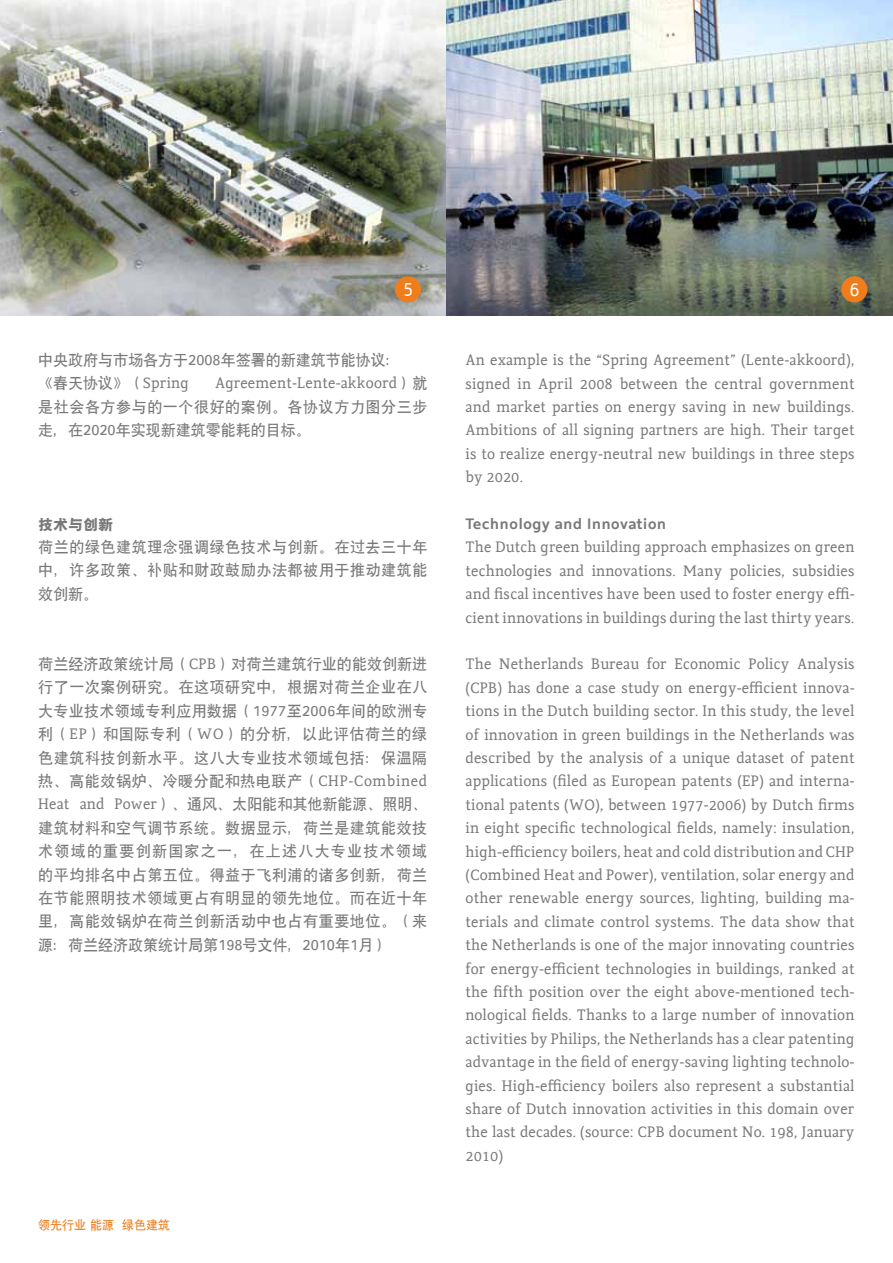
<style>
.page{position:relative;width:893px;height:1263px;background:#fff}
.page>*{position:absolute;margin:0;border:0;box-sizing:border-box;transform-origin:0 0}
.t1{font:18px "Holland Sans";color:#fff}
.t2{font:15px/23.4px "Holland Serif";color:#797979;text-align:justify}
.t3{font:15px/23.4px "SIL Hei Med Jian";letter-spacing:.04em;color:#797979;text-align:justify}
.t4{font:15px/23.4px "SIL Hei Med Jian";color:#797979}
.t5{font:700 15px "Holland Sans";color:#797979}
.t6{font:15px "H Yb 9 gj";color:#797979}
.t7{font:12px "SIL Hei Med Jian";color:#ef7d1b}
.s1{font-family:"Holland Serif"}
.s2{font-family:"SIL Hei Med Jian"}
</style>
<div class="page">
<img style="left:0;top:0;width:893px;height:316px">
<div style="left:395px;top:276px;width:26px;height:26px;background:#ef7d1b;border-radius:50%"></div>
<div style="left:841px;top:276px;width:26px;height:26px;background:#ef7d1b;border-radius:50%"></div>
<p class="t1" style="left:403px;top:274px;width:11px">5</p>
<p class="t1" style="left:850px;top:276px;width:11px">6</p>
<p class="t4" style="left:38px;top:347px;width:364px">中央政府与市场各方于2008年签署的新建筑节能协议：《春天协议》（<span class="s1">Spring</span></p>
<p class="t2" style="left:215px;top:370px;width:214px">Agreement-Lente-akkoord<span class="s2">）就</span></p>
<p class="t3" style="left:38px;top:394px;width:391px">是社会各方参与的一个很好的案例。各协议方力图分三步走，在2020年实现新建筑零能耗的目标。</p>
<p class="t6" style="left:38px;top:517px;width:77px">技术与创新</p>
<p class="t3" style="left:38px;top:534px;width:391px">荷兰的绿色建筑理念强调绿色技术与创新。在过去三十年中，许多政策、补贴和财政鼓励办法都被用于推动建筑能效创新。</p>
<p class="t3" style="left:38px;top:651px;width:391px">荷兰经济政策统计局（<span class="s1">CPB</span>）对荷兰建筑行业的能效创新进行了一次案例研究。在这项研究中，根据对荷兰企业在八大专业技术领域专利应用数据（1977至2006年间的欧洲专利（<span class="s1">EP</span>）和国际专利（<span class="s1">WO</span>）的分析，以此评估荷兰的绿色建筑科技创新水平。这八大专业技术领域包括：保温隔热、高能效锅炉、冷暖分配和热电联产（<span class="s1">CHP-Combined Heat and Power</span>）、通风、太阳能和其他新能源、照明、建筑材料和空气调节系统。数据显示，荷兰是建筑能效技术领域的重要创新国家之一，在上述八大专业技术领域的平均排名中占第五位。得益于飞利浦的诸多创新，荷兰在节能照明技术领域更占有明显的领先地位。而在近十年里，高能效锅炉在荷兰创新活动中也占有重要地位。（来源：荷兰经济政策统计局第198号文件，2010年1月）</p>
<p class="t7" style="left:38px;top:1217px;width:133px">领先行业 能源 绿色建筑</p>
<p class="t2" style="left:466px;top:347px;width:391px">An example is the “Spring Agreement” (Lente-akkoord), signed in April 2008 between the central government and market parties on energy saving in new buildings.<br>Ambitions of all signing partners are high. Their target is to realize energy-neutral new buildings in three steps by 2020.</p>
<p class="t5" style="left:466px;top:511px;width:202px">Technology and I nnovation</p>
<p class="t2" style="left:466px;top:534px;width:391px">The Dutch green building approach emphasizes on green technologies and innovations. Many policies, subsidies and fiscal incentives have been used to foster energy effi&shy;cient innovations in buildings during the last thirty years.</p>
<p class="t2" style="left:466px;top:651px;width:391px">The Netherlands Bureau for Economic Policy Analysis (CPB) has done a case study on energy-efficient innova&shy;tions in the Dutch building sector. In this study, the level of innovation in green buildings in the Netherlands was described by the analysis of a unique dataset of patent applications (filed as European patents (EP) and interna&shy;tional patents (WO), between 1977-2006) by Dutch firms in eight specific technological fields, namely: insulation, high-efficiency boilers, heat and cold distribution and CHP (Combined Heat and Power), ventilation, solar energy and other renewable energy sources, lighting, building ma&shy;terials and climate control systems. The data show that the Netherlands is one of the major innovating countries for energy-efficient technologies in buildings, ranked at the fifth position over the eight above-mentioned tech&shy;nological fields. Thanks to a large number of innovation activities by Philips, the Netherlands has a clear patenting advantage in the field of energy-saving lighting technolo&shy;gies. High-efficiency boilers also represent a substantial share of Dutch innovation activities in this domain over the last decades. (source: CPB document No. 198, January 2010)</p>
</div>
